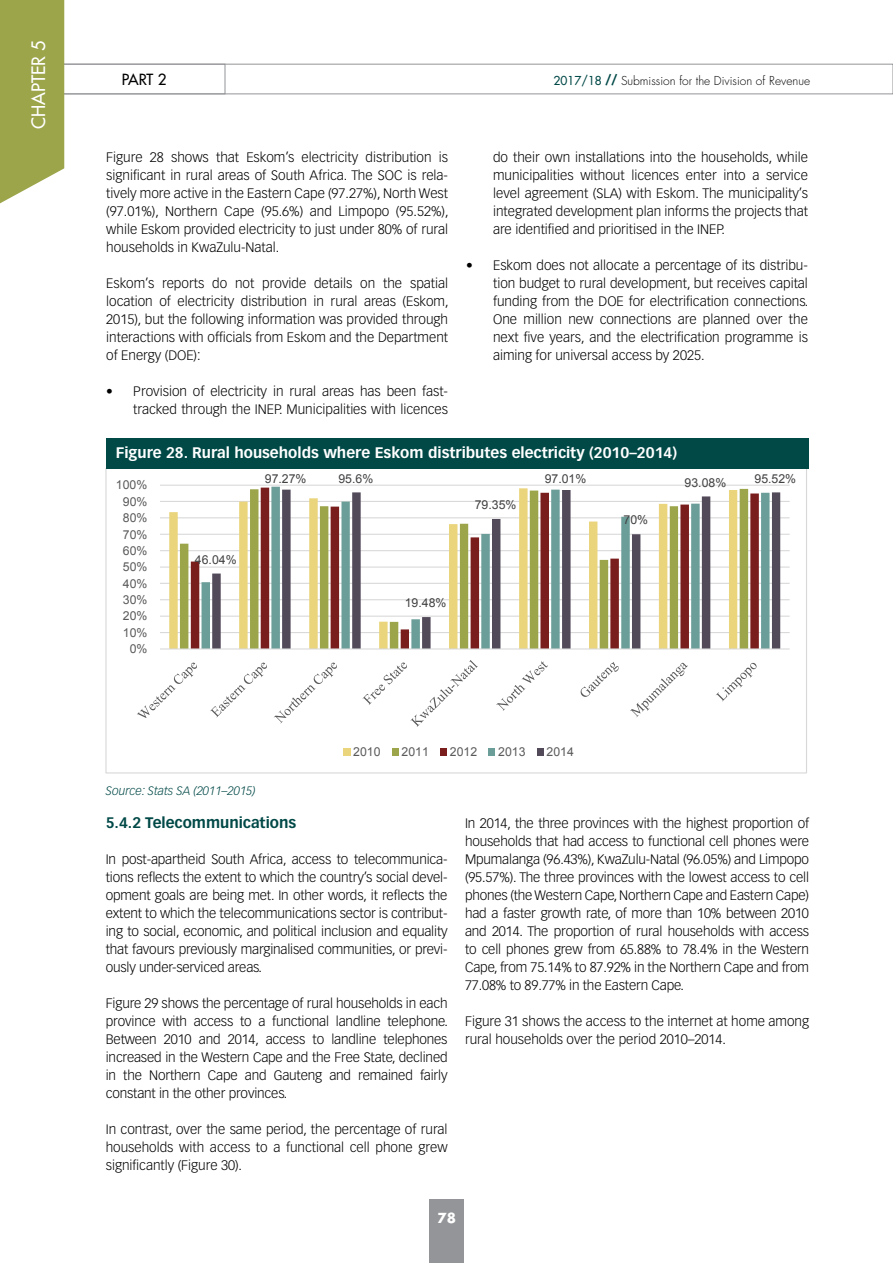
<style>
.page{position:relative;width:893px;height:1263px;background:#fff}
.page>*{position:absolute;margin:0;border:0;box-sizing:border-box;transform-origin:0 0}
.t1{font:18px "Futura";color:#fff}
.t2{font:700 15px "Vectora LH";color:#fff}
.t3{font:700 15px "Vectora LH";color:#004947}
.t4{font:15px "Futura";color:#000}
.t5{font:300 13.5px/18px "Vectora LH";color:#000;text-align:justify}
.t6{font:700 13.5px "Futura";color:#fff}
.t7{font:12.3px "Arial";color:#5a5a5a}
.t8{font:12.3px "Arial";color:#424142}
.t9{font:300 12px "Futura";color:#000}
.t10{font:italic 300 12px "Vectora LH";color:#004947}
.s1{font-weight:400;color:#004947}
.s2{font-family:"Vectora LH";font-weight:700;font-size:15px;color:#004947}
</style>
<div class="page">
<svg style="left:0;top:0;width:893px;height:204px"></svg>
<div style="left:429px;top:1199px;width:34px;height:64px;background:#939598"></div>
<hr style="left:160px;top:632px;width:630px;height:1px;background:#d8d8d8">
<hr style="left:160px;top:616px;width:630px;height:1px;background:#d8d8d8">
<hr style="left:160px;top:599px;width:630px;height:1px;background:#d8d8d8">
<hr style="left:160px;top:583px;width:630px;height:1px;background:#d8d8d8">
<hr style="left:160px;top:566px;width:630px;height:2px;background:#d8d8d8">
<hr style="left:160px;top:550px;width:630px;height:1px;background:#d8d8d8">
<hr style="left:160px;top:534px;width:630px;height:1px;background:#d8d8d8">
<hr style="left:160px;top:517px;width:630px;height:1px;background:#d8d8d8">
<hr style="left:160px;top:501px;width:630px;height:1px;background:#d8d8d8">
<hr style="left:160px;top:485px;width:630px;height:1px;background:#d8d8d8">
<svg style="left:202px;top:487px;width:547px;height:161px"></svg>
<svg style="left:212px;top:490px;width:568px;height:158px"></svg>
<hr style="left:160px;top:648px;width:630px;height:1px;background:#d8d8d8">
<svg style="left:137px;top:663px;width:60px;height:55px"></svg>
<svg style="left:210px;top:663px;width:57px;height:54px"></svg>
<svg style="left:274px;top:663px;width:63px;height:60px"></svg>
<svg style="left:362px;top:660px;width:116px;height:67px"></svg>
<svg style="left:496px;top:661px;width:51px;height:50px"></svg>
<svg style="left:581px;top:662px;width:38px;height:35px"></svg>
<svg style="left:630px;top:663px;width:57px;height:54px"></svg>
<svg style="left:716px;top:663px;width:40px;height:38px"></svg>
<div style="left:343px;top:748px;width:7px;height:7px;background:#ead57d"></div>
<div style="left:392px;top:748px;width:7px;height:7px;background:#9ca54a"></div>
<div style="left:440px;top:748px;width:7px;height:7px;background:#7a1e1d"></div>
<div style="left:488px;top:748px;width:7px;height:7px;background:#6b9d99"></div>
<div style="left:537px;top:748px;width:7px;height:7px;background:#524959"></div>
<div style="left:106px;top:438px;width:702px;height:31px;background:#004947"></div>
<h1 class="t1" style="left:27px;top:129px;width:90px;rotate:-90deg">CHAPTER 5</h1>
<p class="t4" style="left:122px;top:70px;width:46px">PART 2</p>
<p class="t9" style="left:554px;top:73px;width:258px"><span class="s1">2017/18</span> <span class="s2">//</span> Submission for the Division of Revenue</p>
<p class="t5" style="left:106px;top:148px;width:344px">Figure 28 shows that Eskom’s electricity distribution is significant in rural areas of South Africa. The SOC is rela&shy;tively more active in the Eastern Cape (97.27%), North West (97.01%), Northern Cape (95.6%) and Limpopo (95.52%), while Eskom provided electricity to just under 80% of rural households in KwaZulu-Natal.</p>
<p class="t5" style="left:106px;top:274px;width:344px">Eskom’s reports do not provide details on the spatial location of electricity distribution in rural areas (Eskom, 2015), but the following information was provided through interactions with officials from Eskom and the Department of Energy (DOE):</p>
<p class="t5" style="left:106px;top:382px;width:343px;text-align:right">• Provision of electricity in rural areas has been fast&shy;tracked through the INEP. Municipalities with licences</p>
<p class="t5" style="left:493px;top:148px;width:316px">do their own installations into the households, while municipalities without licences enter into a service level agreement (SLA) with Eskom. The municipality’s integrated development plan informs the projects that are identified and prioritised in the INEP.</p>
<p class="t5" style="left:493px;top:256px;width:317px;text-indent:-27px">• Eskom does not allocate a percentage of its distribu&shy;tion budget to rural development, but receives capital funding from the DOE for electrification connections.<br>One million new connections are planned over the next five years, and the electrification programme is aiming for universal access by 2025.</p>
<p class="t2" style="left:116px;top:443px;width:563px">Figure 28. Rural households where Eskom distributes electricity (2010–2014)</p>
<p class="t7" style="left:116px;top:477px;width:33px">100%</p>
<p class="t7" style="left:123px;top:493px;width:26px">90%</p>
<p class="t7" style="left:123px;top:510px;width:26px">80%</p>
<p class="t7" style="left:123px;top:526px;width:26px">70%</p>
<p class="t7" style="left:123px;top:543px;width:26px">60%</p>
<p class="t7" style="left:123px;top:559px;width:26px">50%</p>
<p class="t7" style="left:123px;top:575px;width:26px">40%</p>
<p class="t7" style="left:123px;top:592px;width:26px">30%</p>
<p class="t7" style="left:123px;top:608px;width:26px">20%</p>
<p class="t7" style="left:123px;top:624px;width:26px">10%</p>
<p class="t7" style="left:130px;top:641px;width:19px">0%</p>
<p class="t8" style="left:195px;top:551px;width:43px">46.04%</p>
<p class="t8" style="left:265px;top:471px;width:43px">97.27%</p>
<p class="t8" style="left:338px;top:471px;width:37px">95.6%</p>
<p class="t8" style="left:475px;top:497px;width:43px">79.35%</p>
<p class="t8" style="left:545px;top:471px;width:43px">97.01%</p>
<p class="t8" style="left:405px;top:595px;width:43px">19.48%</p>
<p class="t8" style="left:623px;top:512px;width:26px">70%</p>
<p class="t8" style="left:685px;top:474px;width:43px">93.08%</p>
<p class="t8" style="left:754px;top:471px;width:43px">95.52%</p>
<p class="t7" style="left:353px;top:743px;width:29px">2010</p>
<p class="t7" style="left:401px;top:743px;width:29px">2011</p>
<p class="t7" style="left:450px;top:743px;width:29px">2012</p>
<p class="t7" style="left:498px;top:743px;width:29px">2013</p>
<p class="t7" style="left:547px;top:743px;width:29px">2014</p>
<p class="t10" style="left:106px;top:784px;width:151px">Source: Stats SA (2011–2015)</p>
<p class="t3" style="left:106px;top:814px;width:192px">5.4.2 Telecommunications</p>
<p class="t5" style="left:106px;top:850px;width:343px">In post-apartheid South Africa, access to telecommunica&shy;tions reflects the extent to which the country’s social devel&shy;opment goals are being met. In other words, it reflects the extent to which the telecommunications sector is contribut&shy;ing to social, economic, and political inclusion and equality that favours previously marginalised communities, or previ&shy;ously under-serviced areas.</p>
<p class="t5" style="left:106px;top:994px;width:344px">Figure 29 shows the percentage of rural households in each province with access to a functional landline telephone.<br>Between 2010 and 2014, access to landline telephones increased in the Western Cape and the Free State, declined in the Northern Cape and Gauteng and remained fairly constant in the other provinces.</p>
<p class="t5" style="left:106px;top:1120px;width:343px">In contrast, over the same period, the percentage of rural households with access to a functional cell phone grew significantly (Figure 30).</p>
<p class="t5" style="left:465px;top:814px;width:345px">In 2014, the three provinces with the highest proportion of households that had access to functional cell phones were Mpumalanga (96.43%), KwaZulu-Natal (96.05%) and Limpopo (95.57%). The three provinces with the lowest access to cell phones (the Western Cape, Northern Cape and Eastern Cape) had a faster growth rate, of more than 10% between 2010 and 2014. The proportion of rural households with access to cell phones grew from 65.88% to 78.4% in the Western Cape, from 75.14% to 87.92% in the Northern Cape and from 77.08% to 89.77% in the Eastern Cape.</p>
<p class="t5" style="left:465px;top:1012px;width:345px">Figure 31 shows the access to the internet at home among rural households over the period 2010–2014.</p>
<p class="t6" style="left:438px;top:1208px;width:20px">78</p>
</div>
